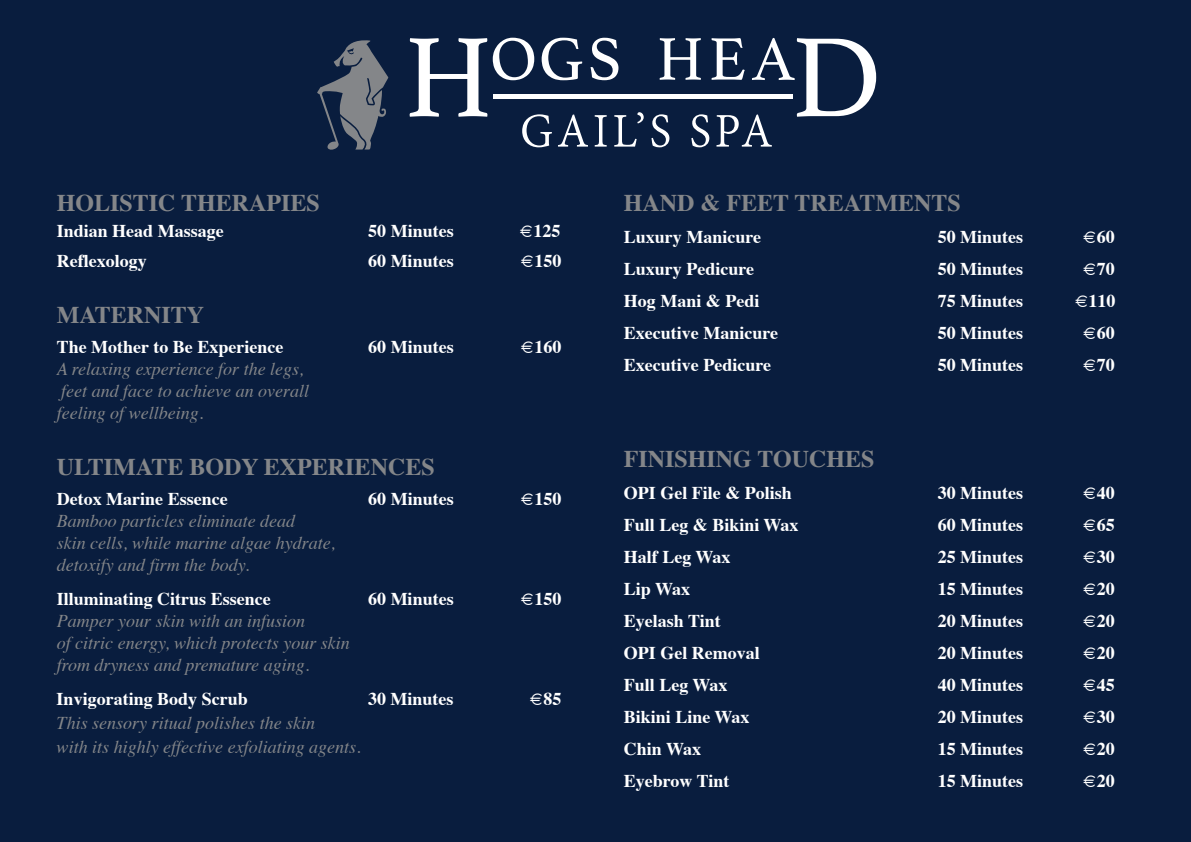
<style>
.page{position:relative;width:1191px;height:842px;background:#091d3e}
.page>*{position:absolute;margin:0;border:0;box-sizing:border-box;transform-origin:0 0}
.t1{font:700 24px "Times";color:#848689}
.t2{font:700 18px "Times";color:#fff}
.t3{font:italic 18px/22px "Times";color:#848689}
</style>
<div class="page">
<svg style="left:409px;top:38px;width:78px;height:79px"></svg>
<svg style="left:493px;top:38px;width:41px;height:42px"></svg>
<svg style="left:541px;top:38px;width:41px;height:42px"></svg>
<svg style="left:590px;top:38px;width:28px;height:42px"></svg>
<hr style="left:493px;top:94px;width:300px;height:4px;background:#fff">
<svg style="left:522px;top:114px;width:30px;height:33px"></svg>
<svg style="left:558px;top:114px;width:30px;height:33px"></svg>
<svg style="left:595px;top:115px;width:11px;height:32px"></svg>
<svg style="left:614px;top:112px;width:29px;height:35px"></svg>
<svg style="left:651px;top:38px;width:225px;height:109px"></svg>
<svg style="left:317px;top:40px;width:71px;height:110px"></svg>
<h1 class="t1" style="left:57px;top:180px;width:264px">HOLISTIC THERAPIES</h1>
<p class="t2" style="left:57px;top:213px;width:169px">Indian Head Massage</p>
<p class="t2" style="left:368px;top:213px;width:87px">50 Minutes</p>
<p class="t2" style="left:520px;top:213px;width:42px">€125</p>
<p class="t2" style="left:57px;top:243px;width:91px">Reflexology</p>
<p class="t2" style="left:368px;top:243px;width:87px">60 Minutes</p>
<p class="t2" style="left:521px;top:243px;width:42px">€150</p>
<h1 class="t1" style="left:57px;top:292px;width:149px">MATERNITY</h1>
<p class="t2" style="left:57px;top:329px;width:228px">The Mother to Be Experience</p>
<p class="t2" style="left:368px;top:329px;width:87px">60 Minutes</p>
<p class="t2" style="left:521px;top:329px;width:42px">€160</p>
<p class="t3" style="left:57px;top:357px;width:254px">A relaxing experience for the legs, feet and face to achieve an overall feeling of wellbeing.</p>
<h1 class="t1" style="left:57px;top:444px;width:379px">ULTIMATE BODY EXPERIENCES</h1>
<p class="t2" style="left:57px;top:481px;width:172px">Detox Marine Essence</p>
<p class="t2" style="left:368px;top:481px;width:87px">60 Minutes</p>
<p class="t2" style="left:521px;top:481px;width:42px">€150</p>
<p class="t3" style="left:57px;top:509px;width:280px">Bamboo particles eliminate dead<br>skin cells, while marine algae hydrate, detoxify and firm the body.</p>
<p class="t2" style="left:57px;top:581px;width:216px">Illuminating Citrus Essence</p>
<p class="t2" style="left:368px;top:581px;width:87px">60 Minutes</p>
<p class="t2" style="left:521px;top:581px;width:42px">€150</p>
<p class="t3" style="left:57px;top:609px;width:295px">Pamper your skin with an infusion<br>of citric energy, which protects your skin from dryness and premature aging.</p>
<p class="t2" style="left:57px;top:681px;width:193px">Invigorating Body Scrub</p>
<p class="t2" style="left:368px;top:681px;width:87px">30 Minutes</p>
<p class="t2" style="left:530px;top:681px;width:33px">€85</p>
<p class="t3" style="left:57px;top:710px;width:306px;line-height:24px">This sensory ritual polishes the skin<br>with its highly effective exfoliating agents.</p>
<h1 class="t1" style="left:624px;top:180px;width:338px">HAND &amp; FEET TREATMENTS</h1>
<p class="t2" style="left:624px;top:219px;width:139px">Luxury Manicure</p>
<p class="t2" style="left:937px;top:219px;width:87px">50 Minutes</p>
<p class="t2" style="left:1083px;top:219px;width:33px">€60</p>
<p class="t2" style="left:624px;top:251px;width:132px">Luxury Pedicure</p>
<p class="t2" style="left:937px;top:251px;width:87px">50 Minutes</p>
<p class="t2" style="left:1083px;top:251px;width:33px">€70</p>
<p class="t2" style="left:624px;top:283px;width:137px">Hog Mani &amp; Pedi</p>
<p class="t2" style="left:937px;top:283px;width:87px">75 Minutes</p>
<p class="t2" style="left:1075px;top:283px;width:41px">€110</p>
<p class="t2" style="left:624px;top:315px;width:156px">Executive Manicure</p>
<p class="t2" style="left:937px;top:315px;width:87px">50 Minutes</p>
<p class="t2" style="left:1083px;top:315px;width:33px">€60</p>
<p class="t2" style="left:624px;top:347px;width:149px">Executive Pedicure</p>
<p class="t2" style="left:937px;top:347px;width:87px">50 Minutes</p>
<p class="t2" style="left:1083px;top:347px;width:33px">€70</p>
<h1 class="t1" style="left:624px;top:436px;width:252px">FINISHING TOUCHES</h1>
<p class="t2" style="left:624px;top:475px;width:170px">OPI Gel File &amp; Polish</p>
<p class="t2" style="left:937px;top:475px;width:87px">30 Minutes</p>
<p class="t2" style="left:1083px;top:475px;width:33px">€40</p>
<p class="t2" style="left:624px;top:507px;width:176px">Full Leg &amp; Bikini Wax</p>
<p class="t2" style="left:937px;top:507px;width:87px">60 Minutes</p>
<p class="t2" style="left:1083px;top:507px;width:33px">€65</p>
<p class="t2" style="left:624px;top:539px;width:108px">Half Leg Wax</p>
<p class="t2" style="left:937px;top:539px;width:87px">25 Minutes</p>
<p class="t2" style="left:1083px;top:539px;width:33px">€30</p>
<p class="t2" style="left:624px;top:571px;width:68px">Lip Wax</p>
<p class="t2" style="left:937px;top:571px;width:87px">15 Minutes</p>
<p class="t2" style="left:1083px;top:571px;width:33px">€20</p>
<p class="t2" style="left:624px;top:603px;width:98px">Eyelash Tint</p>
<p class="t2" style="left:937px;top:603px;width:87px">20 Minutes</p>
<p class="t2" style="left:1083px;top:603px;width:33px">€20</p>
<p class="t2" style="left:624px;top:635px;width:137px">OPI Gel Removal</p>
<p class="t2" style="left:937px;top:635px;width:87px">20 Minutes</p>
<p class="t2" style="left:1083px;top:635px;width:33px">€20</p>
<p class="t2" style="left:624px;top:667px;width:105px">Full Leg Wax</p>
<p class="t2" style="left:937px;top:667px;width:87px">40 Minutes</p>
<p class="t2" style="left:1083px;top:667px;width:33px">€45</p>
<p class="t2" style="left:624px;top:699px;width:127px">Bikini Line Wax</p>
<p class="t2" style="left:937px;top:699px;width:87px">20 Minutes</p>
<p class="t2" style="left:1083px;top:699px;width:33px">€30</p>
<p class="t2" style="left:624px;top:731px;width:79px">Chin Wax</p>
<p class="t2" style="left:937px;top:731px;width:87px">15 Minutes</p>
<p class="t2" style="left:1083px;top:731px;width:33px">€20</p>
<p class="t2" style="left:624px;top:763px;width:107px">Eyebrow Tint</p>
<p class="t2" style="left:937px;top:763px;width:87px">15 Minutes</p>
<p class="t2" style="left:1083px;top:763px;width:33px">€20</p>
</div>
